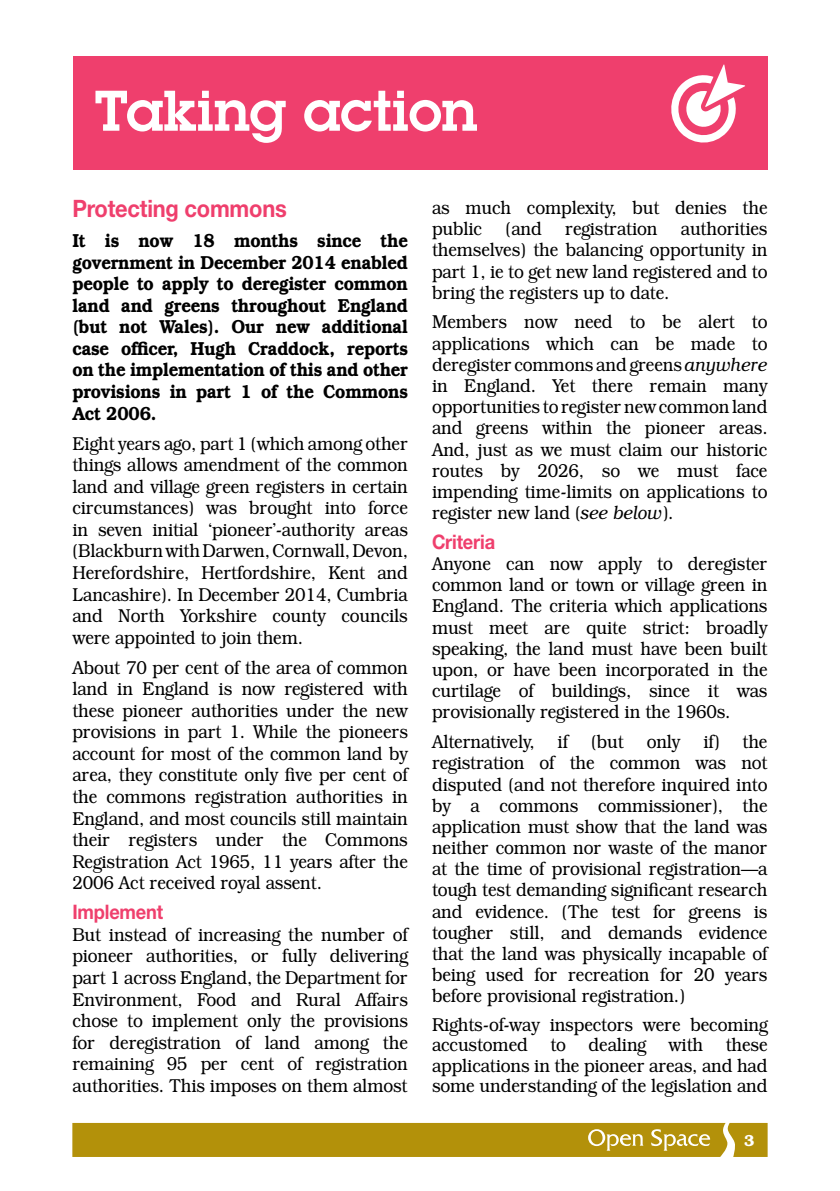
<style>
.page{position:relative;width:840px;height:1191px;background:#fff}
.page>*{position:absolute;margin:0;border:0;box-sizing:border-box;transform-origin:0 0}
.t1{font:600 56px "Lubalin Graph Std";color:#fff}
.t2{font:700 24px "Helvetica Neue LT Std";letter-spacing:-.01em;color:#ef3f6d;scale:.91 1}
.t3{font:700 20px "Helvetica Neue LT Std";letter-spacing:-.01em;color:#ef3f6d;scale:.91 1}
.t4{font:300 19px/21.2px "Bookman IT Cby BT";letter-spacing:-.01em;color:#000;text-align:justify;scale:.91 1}
.t5{font:600 19px/21.6px "Bookman IT Cby BT";letter-spacing:-.01em;color:#000;text-align:justify;scale:.91 1}
.t6{font:600 16px "Bookman IT Cby BT";color:#fff}
.s1{font-style:italic}
</style>
<div class="page">
<div style="left:73px;top:57px;width:694px;height:113px;background:#ef3f6d"></div>
<svg style="left:671px;top:64px;width:74px;height:79px"></svg>
<div style="left:72px;top:1123px;width:695px;height:34px;background:#b3910a"></div>
<h1 class="t1" style="left:94px;top:74px;width:384px">Taking action</h1>
<p class="t2" style="left:72px;top:194px;width:237px">Protecting commons</p>
<p class="t5" style="left:72px;top:230px;width:370px">It is now 18 months since the government in December 2014 enabled people to apply to deregister common land and greens throughout England (but not Wales). Our new additional case officer, Hugh Craddock, reports on the implementation of this and other provisions in part 1 of the Commons Act 2006.</p>
<p class="t4" style="left:72px;top:432px;width:370px">Eight years ago, part 1 (which among other things allows amendment of the common land and village green registers in certain circumstances) was brought into force in seven initial ‘pioneer’-authority areas (Blackburn with Darwen, Cornwall, Devon, Herefordshire, Hertfordshire, Kent and Lancashire). In December 2014, Cumbria and North Yorkshire county councils were appointed to join them.</p>
<p class="t4" style="left:72px;top:656px;width:370px">About 70 per cent of the area of common land in England is now registered with these pioneer authorities under the new provisions in part 1. While the pioneers account for most of the common land by area, they constitute only five per cent of the commons registration authorities in England, and most councils still maintain their registers under the Commons Registration Act 1965, 11 years after the 2006 Act received royal assent.</p>
<p class="t3" style="left:72px;top:899px;width:101px">Implement</p>
<p class="t4" style="left:72px;top:923px;width:370px">But instead of increasing the number of pioneer authorities, or fully delivering part 1 across England, the Department for Environment, Food and Rural Affairs chose to implement only the provisions for deregistration of land among the remaining 95 per cent of registration authorities. This imposes on them almost</p>
<p class="t4" style="left:432px;top:197px;width:370px">as much complexity, but denies the public (and registration authorities themselves) the balancing opportunity in part 1, ie to get new land registered and to bring the registers up to date.</p>
<p class="t4" style="left:432px;top:311px;width:370px">Members now need to be alert to applications which can be made to deregister commons and greens <span class="s1">anywhere </span>in England. Yet there remain many opportunities to register new common land and greens within the pioneer areas.<br>And, just as we must claim our historic routes by 2026, so we must face impending time-limits on applications to register new land (<span class="s1">see below</span>).</p>
<p class="t3" style="left:432px;top:529px;width:71px">Criteria</p>
<p class="t4" style="left:432px;top:553px;width:370px">Anyone can now apply to deregister common land or town or village green in England. The criteria which applications must meet are quite strict: broadly speaking, the land must have been built upon, or have been incorporated in the curtilage of buildings, since it was provisionally registered in the 1960s.</p>
<p class="t4" style="left:432px;top:731px;width:370px">Alternatively, if (but only if) the registration of the common was not disputed (and not therefore inquired into by a commons commissioner), the application must show that the land was neither common nor waste of the manor at the time of provisional registration—a tough test demanding significant research and evidence. (The test for greens is tougher still, and demands evidence that the land was physically incapable of being used for recreation for 20 years before provisional registration.)</p>
<p class="t4" style="left:432px;top:1014px;width:370px;line-height:20.2px">Rights-of-way inspectors were becoming accustomed to dealing with these applications in the pioneer areas, and had some understanding of the legislation and</p>
<p class="t6" style="left:743px;top:1130px;width:12px">3</p>
</div>
